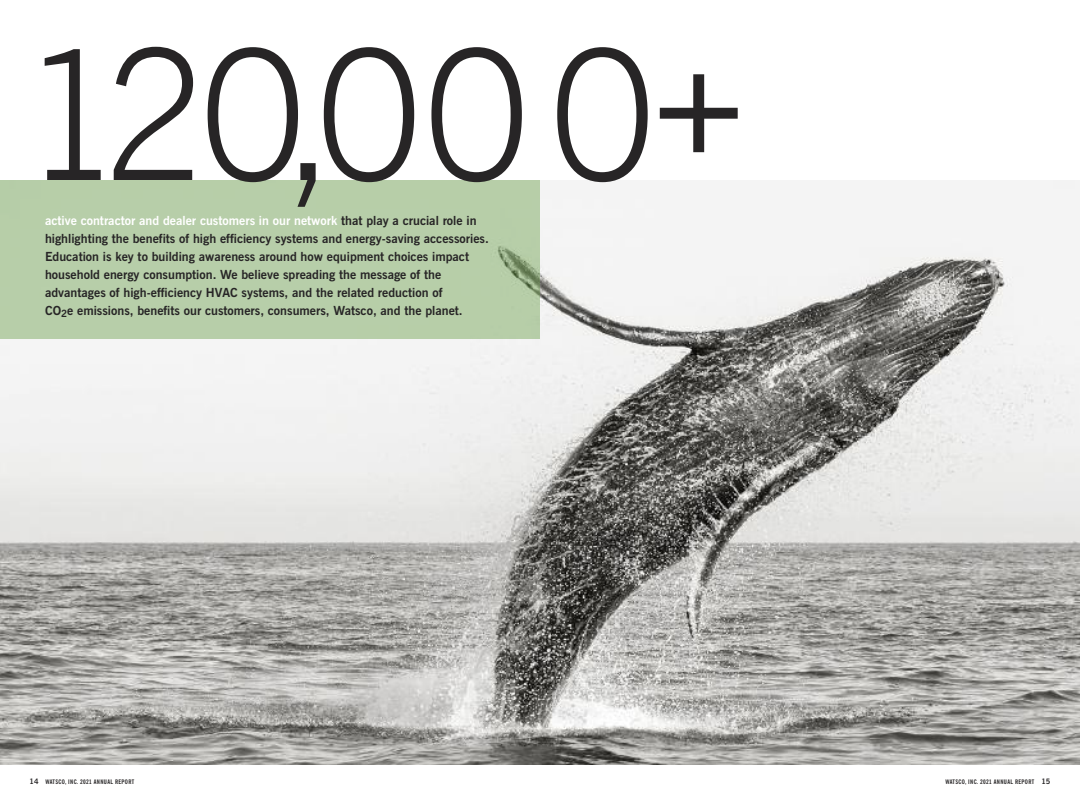
<style>
.page{position:relative;width:1080px;height:810px;background:#fff}
.page>*{position:absolute;margin:0;border:0;box-sizing:border-box;transform-origin:0 0}
.t1{font:300 181.25px "News Gothic BT";color:#272526}
.t2{font:700 12.5px/18px "News Gothic BT";color:#272526}
.t3{font:700 condensed 6.25px "News Gothic BT";letter-spacing:.05em;color:#272526}
.s1{font-family:"News Gothic";font-weight:400;font-size:155.75px}
.s2{color:#fff}
.s3{font-stretch:normal;font-size:7.5px}
</style>
<div class="page">
<img style="left:0;top:180px;width:1080px;height:585px">
<div style="left:0;top:180px;width:540px;height:158px;background:#b7cea9"></div>
<h1 class="t1" style="left:20px;top:49px;width:732px">120,00 0<span class="s1">+</span></h1>
<p class="t2" style="left:45px;top:213px;width:445px"><span class="s2">active contractor and dealer customers in our network</span> that play a crucial role in highlighting the benefits of high efficiency systems and energy-saving accessories.<br>Education is key to building awareness around how equipment choices impact household energy consumption. We believe spreading the message of the advantages of high-efficiency HVAC systems, and the related reduction of<br>CO<sub>2</sub>e emissions, benefits our customers, consumers, Watsco, and the planet.</p>
<p class="t3" style="left:30px;top:779px;width:106px"><span class="s3">14</span> WATSCO, INC. 2021 ANNUAL REPORT</p>
<p class="t3" style="left:945px;top:779px;width:107px">WATSCO, INC. 2021 ANNUAL REPORT <span class="s3">15</span></p>
</div>
